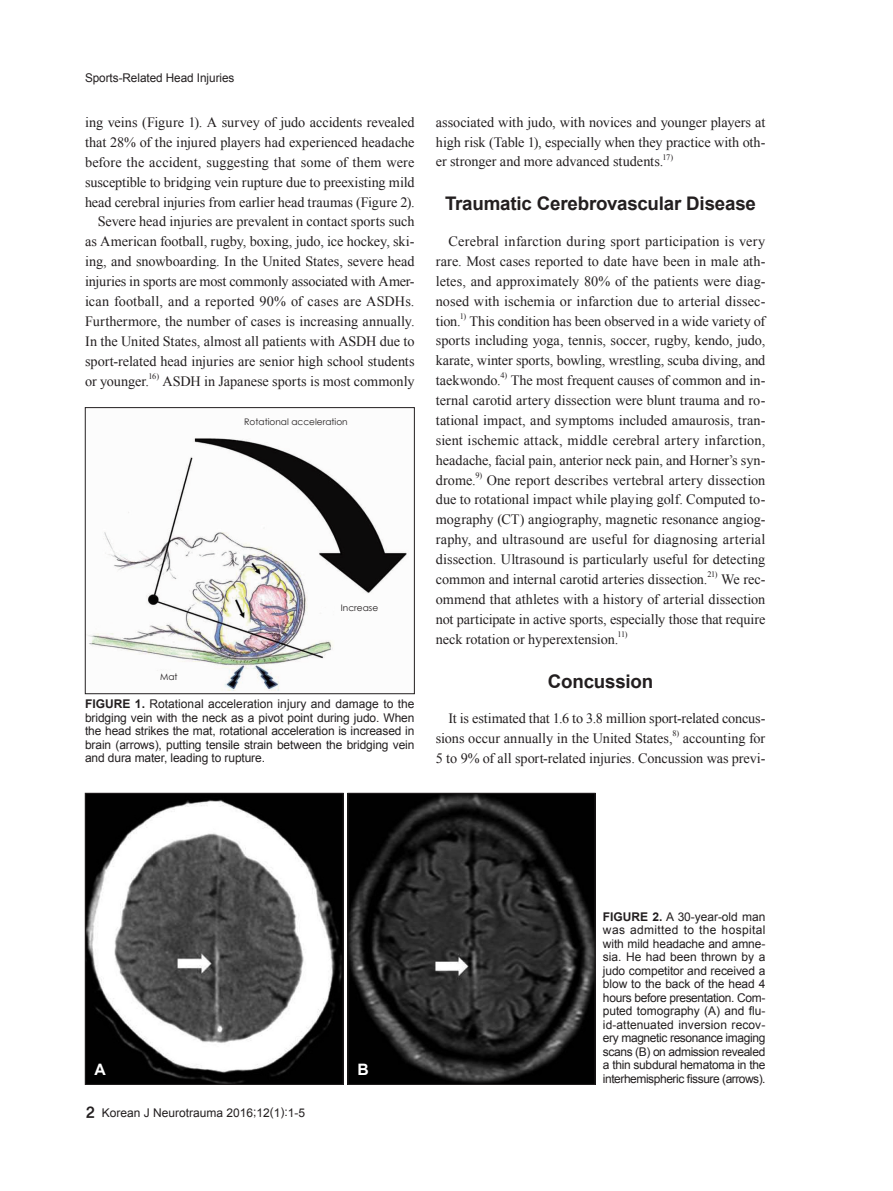
<style>
.page{position:relative;width:893px;height:1191px;background:#fff}
.page>*{position:absolute;margin:0;border:0;box-sizing:border-box;transform-origin:0 0}
.큰제목{font:700 18.75px "Arial";letter-spacing:-.01em;color:#231f20}
.t1{font:700 15.75px "Arial";color:#fff}
.본문{font:14.25px/19.8px "Times New Roman";letter-spacing:-.005em;color:#231f20;text-align:justify}
.그림제목{font:12px/13.5px "Arial";letter-spacing:-.01em;color:#231f20;text-align:justify}
.그림안_글{font:9px "Century Gothic";color:#231f20}
.본문-2{font:8.25px "Times New Roman";letter-spacing:-.055em;color:#231f20}
.s1{font-weight:700}
.s2{font-family:"Korean GD";font-weight:800;font-size:15px}
</style>
<div class="page">
<img style="left:88px;top:438px;width:319px;height:253px">
<div style="left:85px;top:407px;width:330px;height:287px;border:1px solid #231f20"></div>
<img style="left:87px;top:795px;width:254px;height:287px">
<div style="left:85px;top:793px;width:258px;height:291px;border:1px solid #231f20"></div>
<img style="left:350px;top:795px;width:243px;height:287px">
<div style="left:348px;top:793px;width:247px;height:291px;border:1px solid #231f20"></div>
<p class="그림제목" style="left:85px;top:71px;width:151px">Sports-Related Head Injuries</p>
<p class="본문" style="left:85px;top:112px;width:331px">ing veins (Figure 1). A survey of judo accidents revealed that 28% of the injured players had experienced headache before the accident, suggesting that some of them were susceptible to bridging vein rupture due to preexisting mild head cerebral injuries from earlier head traumas (Figure 2).</p>
<p class="본문" style="left:85px;top:211px;width:331px;text-indent:13px">Severe head injuries are prevalent in contact sports such as American football, rugby, boxing, judo, ice hockey, ski&shy;ing, and snowboarding. In the United States, severe head injuries in sports are most commonly associated with Amer&shy;ican football, and a reported 90% of cases are ASDHs.<br>Furthermore, the number of cases is increasing annually.<br>In the United States, almost all patients with ASDH due to sport-related head injuries are senior high school students or younger.</p>
<p class="본문-2" style="left:148px;top:370px;width:12px">16)</p>
<p class="본문" style="left:163px;top:370px;width:254px">ASDH in Japanese sports is most commonly</p>
<p class="그림안_글" style="left:244px;top:416px;width:105px">Rotational acceleration</p>
<p class="그림안_글" style="left:160px;top:670px;width:19px">Mat</p>
<p class="그림안_글" style="left:341px;top:601px;width:39px">Increase</p>
<p class="그림제목" style="left:85px;top:697px;width:331px"><span class="s1">FIGURE 1.</span> Rotational acceleration injury and damage to the bridging vein with the neck as a pivot point during judo. When the head strikes the mat, rotational acceleration is increased in brain (arrows), putting tensile strain between the bridging vein and dura mater, leading to rupture.</p>
<p class="본문" style="left:436px;top:112px;width:331px">associated with judo, with novices and younger players at high risk (Table 1), especially when they practice with oth&shy;er stronger and more advanced students.</p>
<p class="본문-2" style="left:662px;top:151px;width:12px">17)</p>
<p class="큰제목" style="left:445px;top:191px;width:312px">Traumatic Cerebrovascular Disease</p>
<p class="본문" style="left:436px;top:231px;width:331px;text-indent:13px">Cerebral infarction during sport participation is very rare. Most cases reported to date have been in male ath&shy;letes, and approximately 80% of the patients were diag&shy;nosed with ischemia or infarction due to arterial dissec&shy;tion.</p>
<p class="본문-2" style="left:460px;top:310px;width:8px">1)</p>
<p class="본문" style="left:436px;top:311px;width:331px;text-indent:34px">This condition has been observed in a wide variety of sports including yoga, tennis, soccer, rugby, kendo, judo, karate, winter sports, bowling, wrestling, scuba diving, and taekwondo.</p>
<p class="본문-2" style="left:500px;top:370px;width:8px">4)</p>
<p class="본문" style="left:436px;top:370px;width:331px;text-indent:75px">The most frequent causes of common and in&shy;ternal carotid artery dissection were blunt trauma and ro&shy;tational impact, and symptoms included amaurosis, tran&shy;sient ischemic attack, middle cerebral artery infarction, headache, facial pain, anterior neck pain, and Horner’s syn&shy;drome.</p>
<p class="본문-2" style="left:475px;top:469px;width:8px">9)</p>
<p class="본문" style="left:436px;top:470px;width:331px;text-indent:51px">One report describes vertebral artery dissection due to rotational impact while playing golf. Computed to&shy;mography (CT) angiography, magnetic resonance angiog&shy;raphy, and ultrasound are useful for diagnosing arterial dissection. Ultrasound is particularly useful for detecting common and internal carotid arteries dissection.</p>
<p class="본문-2" style="left:707px;top:569px;width:12px">21)</p>
<p class="본문" style="left:436px;top:569px;width:331px;text-indent:285px">We rec&shy;ommend that athletes with a history of arterial dissection not participate in active sports, especially those that require neck rotation or hyperextension.</p>
<p class="본문-2" style="left:617px;top:628px;width:12px">11)</p>
<p class="큰제목" style="left:548px;top:668px;width:107px">Concussion</p>
<p class="본문" style="left:436px;top:708px;width:331px;text-indent:13px">It is estimated that 1.6 to 3.8 million sport-related concus&shy;sions occur annually in the United States,</p>
<p class="본문-2" style="left:672px;top:728px;width:8px">8)</p>
<p class="본문" style="left:436px;top:728px;width:331px;text-align:right">accounting for<br>5 to 9% of all sport-related injuries. Concussion was previ-</p>
<p class="t1" style="left:95px;top:1059px;width:13px">A</p>
<p class="t1" style="left:357px;top:1059px;width:13px">B</p>
<p class="그림제목" style="left:85px;top:1106px;width:222px"><span class="s2">2</span> Korean J Neurotrauma 2016;12(1):1-5</p>
<p class="그림제목" style="left:603px;top:910px;width:164px"><span class="s1">FIGURE 2.</span> A 30-year-old man was admitted to the hospital with mild headache and amne&shy;sia. He had been thrown by a judo competitor and received a blow to the back of the head 4 hours before presentation. Com&shy;puted tomography (A) and flu&shy;id-attenuated inversion recov&shy;ery magnetic resonance imaging scans (B) on admission revealed a thin subdural hematoma in the interhemispheric fissure (arrows).</p>
</div>
